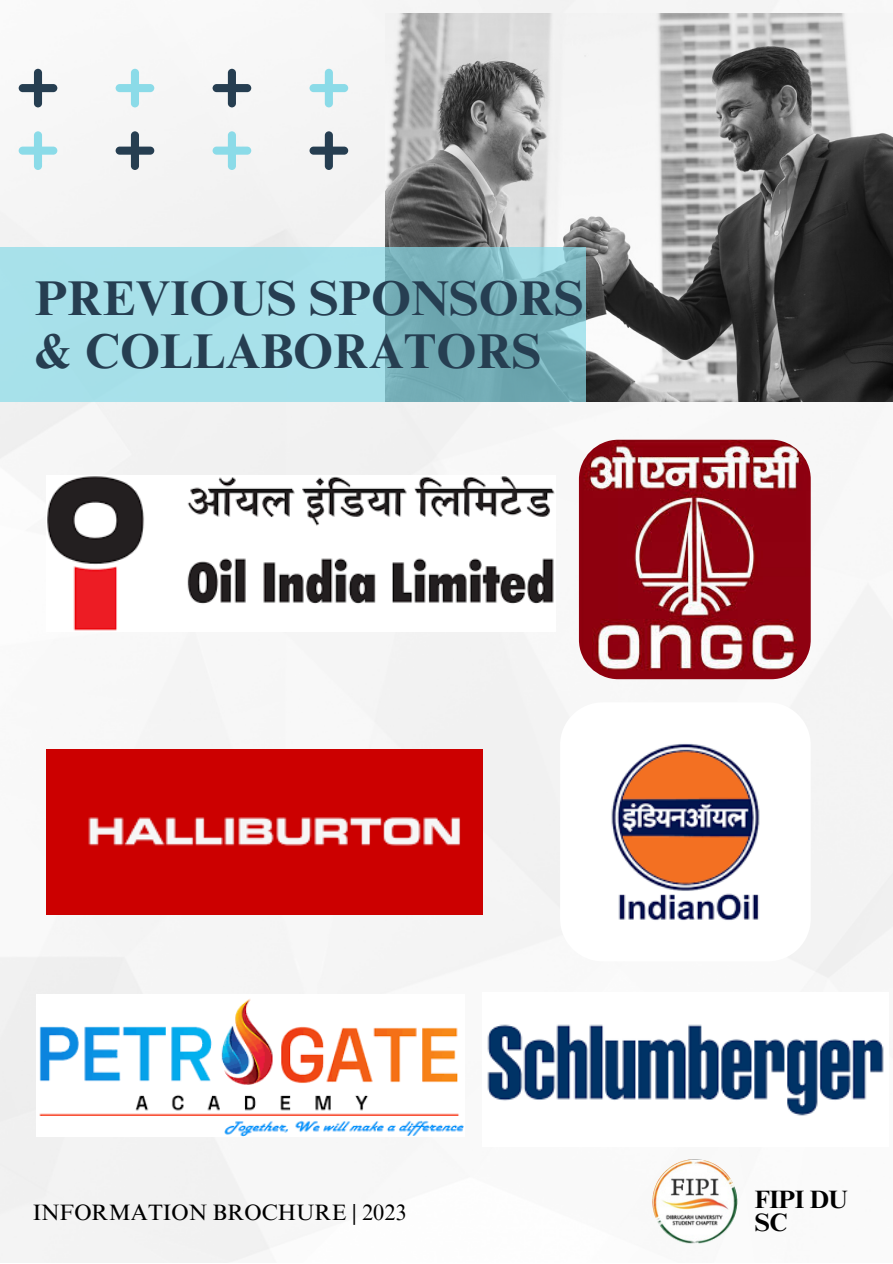
<style>
.page{position:relative;width:893px;height:1264px;background:#fff}
.page>*{position:absolute;margin:0;border:0;box-sizing:border-box;transform-origin:0 0}
.t1{font:700 48.9px "Times NRMT Pro";color:#263e51}
.t2{font:700 25.05px/22.5px "Times NRMT Pro";letter-spacing:-.02em;color:#000}
.t3{font:22.2px "Times NRMT Pro";color:#000}
</style>
<div class="page">
<div style="left:0;top:0;width:892px;height:1262px;background:#f6f6f6"></div>
<svg style="left:19px;top:69px;width:38px;height:38px"></svg>
<svg style="left:116px;top:69px;width:38px;height:38px"></svg>
<svg style="left:212px;top:69px;width:39px;height:38px"></svg>
<svg style="left:309px;top:69px;width:39px;height:38px"></svg>
<svg style="left:19px;top:131px;width:38px;height:39px"></svg>
<svg style="left:116px;top:131px;width:38px;height:39px"></svg>
<svg style="left:212px;top:131px;width:39px;height:39px"></svg>
<svg style="left:309px;top:131px;width:39px;height:39px"></svg>
<img style="left:385px;top:14px;width:507px;height:388px">
<svg style="left:0;top:247px;width:585px;height:155px;background:#96d0d9"></svg>
<img style="left:652px;top:1159px;width:85px;height:84px;border-radius:50%">
<img style="left:579px;top:439px;width:231px;height:240px;border-radius:39px">
<img style="left:47px;top:749px;width:435px;height:165px">
<img style="left:560px;top:702px;width:250px;height:259px;border-radius:43px">
<img style="left:482px;top:992px;width:406px;height:154px">
<img style="left:37px;top:994px;width:427px;height:141px">
<img style="left:47px;top:476px;width:508px;height:155px">
<p class="t1" style="left:35px;top:279px;width:550px">PREVIOUS SPONSORS</p>
<p class="t1" style="left:35px;top:333px;width:508px">&amp; COLLABORATORS</p>
<p class="t3" style="left:33px;top:1203px;width:375px">INFORMATION BROCHURE | 2023</p>
<p class="t2" style="left:754px;top:1191px;width:95px">FIPI DU<br>SC</p>
</div>
